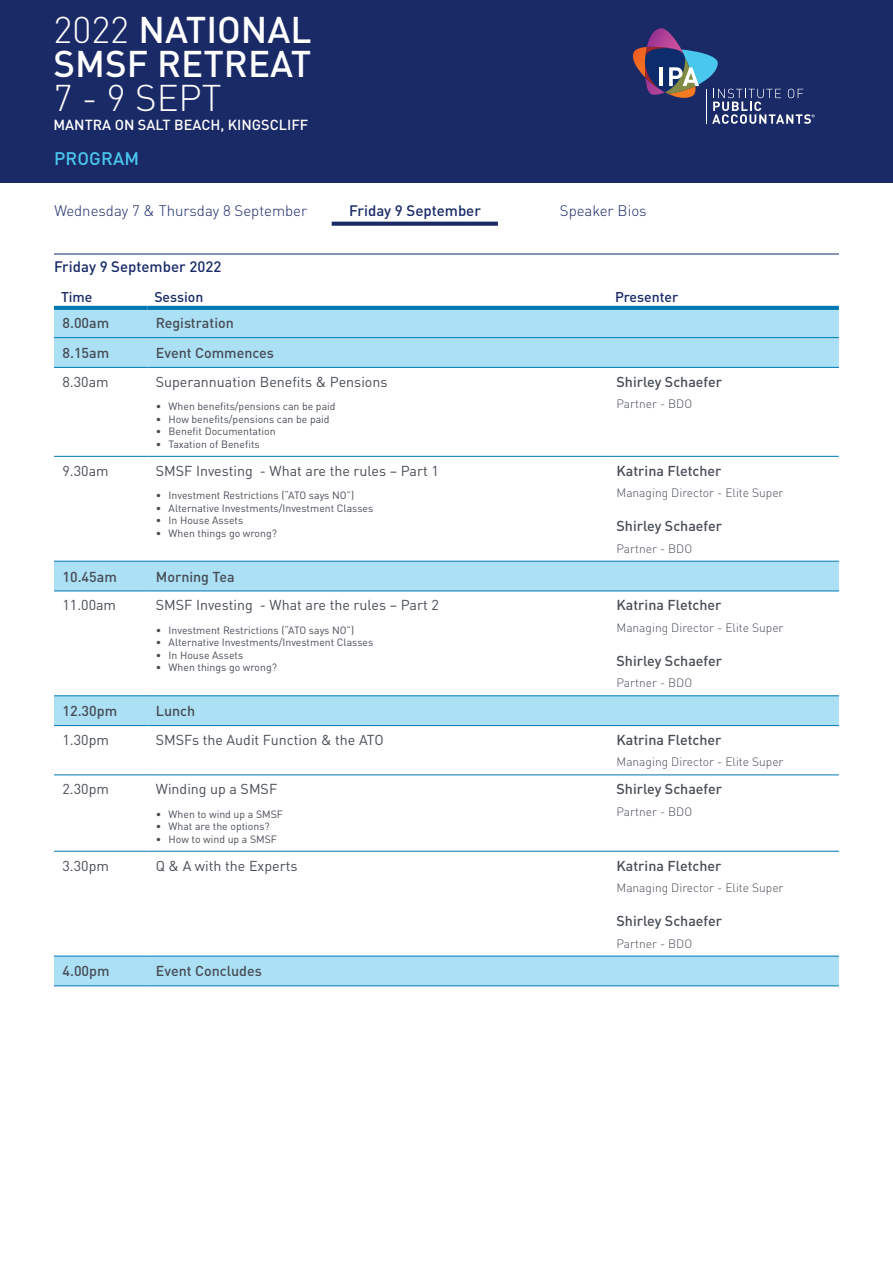
<style>
.page{position:relative;width:893px;height:1263px;background:#fff}
.page>*{position:absolute;margin:0;border:0;box-sizing:border-box;transform-origin:0 0}
.t1{font:500 36.75px/34.3px "DINOT";color:#fff}
.t2{font:300 36.75px "DINOT";color:#fff}
.t3{font:500 18px "DINOT";letter-spacing:.01em;color:#49c7ed}
.t4{font:300 15px "DINOT";color:#192a67}
.t5{font:500 15px "DINOT";color:#192a67}
.t6{font:500 14.4px "DINOT";color:#fff}
.t7{font:500 14.25px "DINOT";color:#474c55}
.t8{font:14.25px "DINOT";color:#474c55}
.t9{font:500 14.1px "DINOT";color:#192a67}
.t10{font:300 12px "DINOT";color:#474c55}
.t11{font:10.5px "DINOT";color:#474c55}
.s1{font-weight:300}
</style>
<div class="page">
<svg style="left:54px;top:310px;width:785px;height:675px"></svg>
<svg style="left:54px;top:306px;width:93px;height:4px"></svg>
<svg style="left:147px;top:306px;width:461px;height:4px;background:#047ab5"></svg>
<svg style="left:608px;top:306px;width:231px;height:4px"></svg>
<hr style="left:54px;top:337px;width:93px;height:1px;background:#0178b4">
<hr style="left:147px;top:337px;width:461px;height:1px;background:#0178b4">
<hr style="left:608px;top:337px;width:231px;height:1px;background:#0178b4">
<hr style="left:54px;top:367px;width:93px;height:1px;background:#0178b4">
<hr style="left:147px;top:367px;width:461px;height:1px;background:#0178b4">
<hr style="left:608px;top:367px;width:231px;height:1px;background:#0178b4">
<hr style="left:54px;top:456px;width:93px;height:1px;background:#0178b4">
<hr style="left:147px;top:456px;width:461px;height:1px;background:#0178b4">
<hr style="left:608px;top:456px;width:231px;height:1px;background:#0178b4">
<hr style="left:54px;top:561px;width:93px;height:1px;background:#0178b4">
<hr style="left:147px;top:561px;width:461px;height:1px;background:#0178b4">
<hr style="left:608px;top:561px;width:231px;height:1px;background:#0178b4">
<hr style="left:54px;top:591px;width:93px;height:1px;background:#0178b4">
<hr style="left:147px;top:591px;width:461px;height:1px;background:#0178b4">
<hr style="left:608px;top:591px;width:231px;height:1px;background:#0178b4">
<hr style="left:54px;top:695px;width:93px;height:1px;background:#0178b4">
<hr style="left:147px;top:695px;width:461px;height:1px;background:#0178b4">
<hr style="left:608px;top:695px;width:231px;height:1px;background:#0178b4">
<hr style="left:54px;top:725px;width:93px;height:1px;background:#0178b4">
<hr style="left:147px;top:725px;width:461px;height:1px;background:#0178b4">
<hr style="left:608px;top:725px;width:231px;height:1px;background:#0178b4">
<hr style="left:54px;top:956px;width:93px;height:1px;background:#0178b4">
<hr style="left:147px;top:956px;width:461px;height:1px;background:#0178b4">
<hr style="left:608px;top:956px;width:231px;height:1px;background:#0178b4">
<hr style="left:54px;top:985px;width:93px;height:1px;background:#0178b4">
<hr style="left:147px;top:985px;width:461px;height:1px;background:#0178b4">
<hr style="left:608px;top:985px;width:231px;height:1px;background:#0178b4">
<hr style="left:54px;top:775px;width:93px;height:1px;background:#0178b4">
<hr style="left:147px;top:775px;width:461px;height:1px;background:#0178b4">
<hr style="left:608px;top:775px;width:231px;height:1px;background:#0178b4">
<hr style="left:54px;top:851px;width:93px;height:1px;background:#0178b4">
<hr style="left:147px;top:851px;width:461px;height:1px;background:#0178b4">
<hr style="left:608px;top:851px;width:231px;height:1px;background:#0178b4">
<svg style="left:332px;top:222px;width:166px;height:4px"></svg>
<hr style="left:54px;top:254px;width:785px;height:1px;background:#0d2c6c">
<div style="left:0;top:0;width:893px;height:183px;background:#1a2a66"></div>
<svg style="left:632px;top:28px;width:183px;height:96px"></svg>
<h1 class="t1" style="left:54px;top:11px;width:259px"><span class="s1">2022</span> NATIONAL<br>SMSF RETREAT</h1>
<h1 class="t2" style="left:54px;top:75px;width:169px">7 - 9 SEPT</h1>
<h3 class="t6" style="left:54px;top:116px;width:256px">MANTRA ON SALT BEACH, KINGSCLIFF</h3>
<h2 class="t3" style="left:54px;top:147px;width:86px">PROGRAM</h2>
<h3 class="t4" style="left:54px;top:201px;width:254px">Wednesday 7 &amp; Thursday 8 September</h3>
<h3 class="t5" style="left:349px;top:201px;width:133px">Friday 9 September</h3>
<h3 class="t5" style="left:54px;top:257px;width:169px">Friday 9 September 2022</h3>
<h3 class="t4" style="left:560px;top:201px;width:88px">Speaker Bios</h3>
<h3 class="t9" style="left:61px;top:288px;width:33px">Time</h3>
<h3 class="t9" style="left:154px;top:288px;width:51px">Session</h3>
<h3 class="t9" style="left:615px;top:288px;width:65px">Presenter</h3>
<h3 class="t7" style="left:63px;top:314px;width:48px">8.00am</h3>
<h3 class="t7" style="left:156px;top:314px;width:80px">Registration</h3>
<h3 class="t7" style="left:63px;top:344px;width:48px">8.15am</h3>
<h3 class="t7" style="left:156px;top:344px;width:120px">Event Commences</h3>
<h3 class="t8" style="left:63px;top:373px;width:48px">8.30am</h3>
<h3 class="t8" style="left:156px;top:373px;width:233px">Superannuation Benefits &amp; Pensions</h3>
<p class="t11" style="left:156px;top:400px;width:181px">• When benefits/pensions can be paid</p>
<p class="t11" style="left:156px;top:412px;width:175px">• How benefits/pensions can be paid</p>
<p class="t11" style="left:156px;top:425px;width:121px">• Benefit Documentation</p>
<p class="t11" style="left:156px;top:437px;width:105px">• Taxation of Benefits</p>
<h3 class="t7" style="left:616px;top:372px;width:107px">Shirley Schaefer</h3>
<p class="t10" style="left:616px;top:396px;width:77px">Partner - BDO</p>
<h3 class="t8" style="left:63px;top:462px;width:48px">9.30am</h3>
<h3 class="t8" style="left:156px;top:462px;width:284px">SMSF Investing - What are the rules – Part 1</h3>
<p class="t11" style="left:156px;top:489px;width:200px">• Investment Restrictions (“ATO says NO”)</p>
<p class="t11" style="left:156px;top:501px;width:219px">• Alternative Investments/Investment Classes</p>
<p class="t11" style="left:156px;top:514px;width:89px">• In House Assets</p>
<p class="t11" style="left:156px;top:526px;width:123px">• When things go wrong?</p>
<h3 class="t7" style="left:63px;top:567px;width:56px">10.45am</h3>
<h3 class="t7" style="left:156px;top:567px;width:80px">Morning Tea</h3>
<h3 class="t8" style="left:63px;top:596px;width:55px">11.00am</h3>
<h3 class="t8" style="left:156px;top:596px;width:284px">SMSF Investing - What are the rules – Part 2</h3>
<p class="t11" style="left:156px;top:623px;width:200px">• Investment Restrictions (“ATO says NO”)</p>
<p class="t11" style="left:156px;top:636px;width:219px">• Alternative Investments/Investment Classes</p>
<p class="t11" style="left:156px;top:648px;width:89px">• In House Assets</p>
<p class="t11" style="left:156px;top:661px;width:123px">• When things go wrong?</p>
<h3 class="t7" style="left:616px;top:461px;width:106px">Katrina Fletcher</h3>
<p class="t10" style="left:616px;top:485px;width:169px">Managing Director - Elite Super</p>
<h3 class="t7" style="left:616px;top:517px;width:107px">Shirley Schaefer</h3>
<p class="t10" style="left:616px;top:541px;width:77px">Partner - BDO</p>
<h3 class="t7" style="left:616px;top:596px;width:106px">Katrina Fletcher</h3>
<p class="t10" style="left:616px;top:620px;width:169px">Managing Director - Elite Super</p>
<h3 class="t7" style="left:616px;top:652px;width:107px">Shirley Schaefer</h3>
<p class="t10" style="left:616px;top:676px;width:77px">Partner - BDO</p>
<h3 class="t7" style="left:63px;top:702px;width:56px">12.30pm</h3>
<h3 class="t7" style="left:156px;top:702px;width:41px">Lunch</h3>
<h3 class="t8" style="left:63px;top:731px;width:48px">1.30pm</h3>
<h3 class="t8" style="left:156px;top:731px;width:229px">SMSFs the Audit Function &amp; the ATO</h3>
<h3 class="t7" style="left:616px;top:731px;width:106px">Katrina Fletcher</h3>
<p class="t10" style="left:616px;top:755px;width:169px">Managing Director - Elite Super</p>
<h3 class="t8" style="left:63px;top:780px;width:48px">2.30pm</h3>
<h3 class="t8" style="left:156px;top:780px;width:123px">Winding up a SMSF</h3>
<p class="t11" style="left:156px;top:807px;width:129px">• When to wind up a SMSF</p>
<p class="t11" style="left:156px;top:820px;width:115px">• What are the options?</p>
<p class="t11" style="left:156px;top:832px;width:123px">• How to wind up a SMSF</p>
<h3 class="t7" style="left:616px;top:780px;width:107px">Shirley Schaefer</h3>
<p class="t10" style="left:616px;top:804px;width:77px">Partner - BDO</p>
<h3 class="t8" style="left:63px;top:856px;width:48px">3.30pm</h3>
<h3 class="t8" style="left:156px;top:856px;width:143px">Q &amp; A with the Experts</h3>
<h3 class="t7" style="left:616px;top:856px;width:106px">Katrina Fletcher</h3>
<p class="t10" style="left:616px;top:880px;width:169px">Managing Director - Elite Super</p>
<h3 class="t7" style="left:616px;top:912px;width:107px">Shirley Schaefer</h3>
<p class="t10" style="left:616px;top:936px;width:77px">Partner - BDO</p>
<h3 class="t7" style="left:63px;top:962px;width:49px">4.00pm</h3>
<h3 class="t7" style="left:156px;top:962px;width:108px">Event Concludes</h3>
</div>
